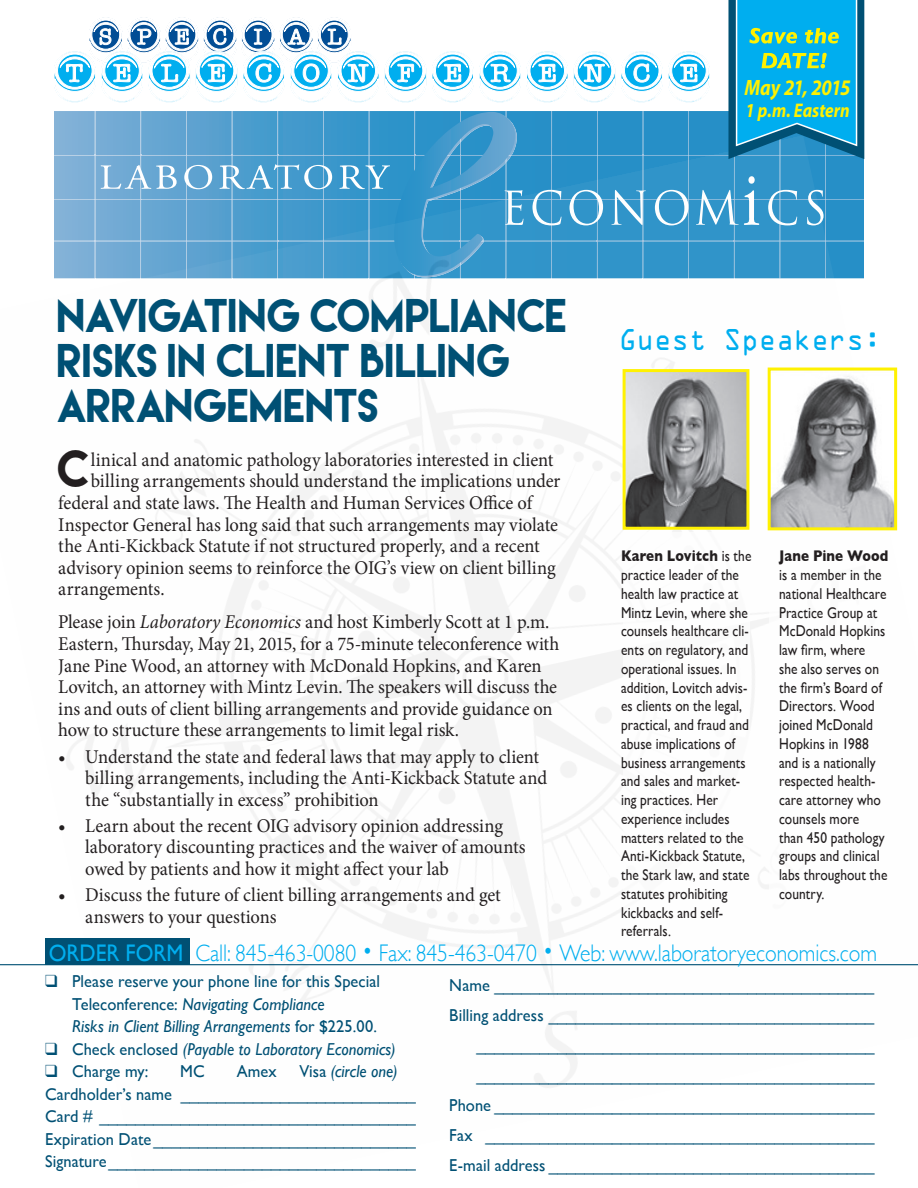
<style>
.page{position:relative;width:918px;height:1188px;background:#fff}
.page>*{position:absolute;margin:0;border:0;box-sizing:border-box;transform-origin:0 0}
.t1{font:46.95px "Lemon Milk";color:#231f20;scale:.95 1}
.t2{font:42px/45px "Lemon Milk";letter-spacing:-.005em;color:#005074;scale:.95 1}
.t3{font:27px "OCRA Std";color:#00aeef;scale:.9 1}
.t4{font:300 24px "Gill Sans";color:#00aeef;scale:.9 1}
.t5{font:italic 700 22.35px "Myriad Pro";letter-spacing:-.03em;color:#fff101;scale:.86 1}
.t6{font:italic 700 19.8px "Myriad Pro";color:#fff101;scale:.86 1}
.t7{font:19.5px/21.6px "Minion Pro";letter-spacing:-.005em;color:#231f20;scale:.95 1}
.t8{font:19.5px/21.6px "Minion Pro";letter-spacing:-.005em;color:#231f20}
.t9{font:17.25px/22.5px "Gill Sans";color:#005074;scale:.95 1}
.t10{font:italic 17.25px "Gill Sans";color:#005074;scale:.95 1}
.t11{font:15.75px/18.8px "Gill Sans";letter-spacing:.005em;color:#231f20;scale:.85 1}
.s1{font-style:italic}
.s2{font-weight:700}
.s3{font-weight:400}
.s4{font-style:normal}
</style>
<div class="page">
<svg style="left:54px;top:0;width:810px;height:278px"></svg>
<img style="left:627px;top:373px;width:118px;height:153px">
<div style="left:623px;top:369px;width:126px;height:161px;border:3px solid #fff101"></div>
<img style="left:772px;top:374px;width:121px;height:152px">
<div style="left:768px;top:368px;width:129px;height:162px;border:3px solid #fff101"></div>
<div style="left:45px;top:938px;width:145px;height:27px;background:#005074"></div>
<hr style="left:0;top:964px;width:918px;height:1px;background:#005074">
<p class="t5" style="left:744px;top:73px;width:125px">May 21, 2015</p>
<p class="t6" style="left:746px;top:98px;width:123px">1 p.m. Eastern</p>
<p class="t2" style="left:58px;top:293px;width:538px">NAVIGATING COMPLIANCE<br>RISKS IN CLIENT BILLING<br>ARRANGEMENTS</p>
<p class="t1" style="left:58px;top:445px;width:36px">C</p>
<p class="t7" style="left:91px;top:449px;width:488px">linical and anatomic pathology laboratories interested in client</p>
<p class="t7" style="left:91px;top:471px;width:496px">billing arrangements should understand the implications under</p>
<p class="t7" style="left:58px;top:492px;width:500px">federal and state laws. The Health and Human Services Office of</p>
<p class="t7" style="left:58px;top:514px;width:528px">Inspector General has long said that such arrangements may violate</p>
<p class="t7" style="left:58px;top:535px;width:508px">the Anti-Kickback Statute if not structured properly, and a recent</p>
<p class="t7" style="left:58px;top:557px;width:525px">advisory opinion seems to reinforce the OIG’s view on client billing</p>
<p class="t7" style="left:58px;top:579px;width:113px">arrangements.</p>
<p class="t7" style="left:58px;top:612px;width:529px">Please join <span class="s1">Laboratory Economics</span> and host Kimberly Scott at 1 p.m.<br>Eastern, Thursday, May 21, 2015, for a 75-minute teleconference with Jane Pine Wood, an attorney with McDonald Hopkins, and Karen Lovitch, an attorney with Mintz Levin. The speakers will discuss the ins and outs of client billing arrangements and provide guidance on how to structure these arrangements to limit legal risk.</p>
<p class="t8" style="left:85px;top:746px;width:463px;text-indent:-27px">• Understand the state and federal laws that may apply to client billing arrangements, including the Anti-Kickback Statute and the “substantially in excess” prohibition</p>
<p class="t8" style="left:85px;top:815px;width:442px;text-indent:-27px">• Learn about the recent OIG advisory opinion addressing laboratory discounting practices and the waiver of amounts owed by patients and how it might affect your lab</p>
<p class="t8" style="left:85px;top:884px;width:417px;text-indent:-27px">• Discuss the future of client billing arrangements and get answers to your questions</p>
<p class="t3" style="left:619px;top:327px;width:293px">Guest Speakers:</p>
<p class="t11" style="left:621px;top:546px;width:155px"><span class="s2">Karen Lovitch</span> is the practice leader of the health law practice at<br>Mintz Levin, where she counsels healthcare cli&shy;ents on regulatory, and operational issues. In addition, Lovitch advis&shy;es clients on the legal, practical, and fraud and abuse implications of business arrangements and sales and market&shy;ing practices. Her experience includes matters related to the<br>Anti-Kickback Statute, the Stark law, and state statutes prohibiting kickbacks and self&shy;referrals.</p>
<p class="t11" style="left:779px;top:546px;width:130px"><span class="s2">Jane Pine Wood </span>is a member in the national Healthcare<br>Practice Group at<br>McDonald Hopkins law firm, where<br>she also serves on the firm’s Board of<br>Directors. Wood joined McDonald<br>Hopkins in 1988 and is a nationally respected health&shy;care attorney who counsels more<br>than 450 pathology groups and clinical labs throughout the country.</p>
<p class="t4" style="left:49px;top:934px;width:922px"><span class="s3">ORDER FORM</span> Call: 845-463-0080 • Fax: 845-463-0470 • Web: www.laboratoryeconomics.com</p>
<p class="t9" style="left:449px;top:974px;width:449px">Name __________________________________________</p>
<p class="t9" style="left:449px;top:1004px;width:449px">Billing address ____________________________________</p>
<p class="t9" style="left:476px;top:1034px;width:420px">____________________________________________</p>
<p class="t9" style="left:476px;top:1064px;width:420px">____________________________________________</p>
<p class="t9" style="left:449px;top:1094px;width:449px">Phone __________________________________________</p>
<p class="t9" style="left:449px;top:1124px;width:449px">Fax ___________________________________________</p>
<p class="t9" style="left:449px;top:1154px;width:449px">E-mail address ____________________________________</p>
<p class="t9" style="left:72px;top:970px;width:326px;text-indent:-27px">❑ Please reserve your phone line for this Special<br>Teleconference: <span class="s1">Navigating Compliance<br>Risks in Client Billing Arrangements</span> for $225.00.</p>
<p class="t10" style="left:45px;top:1039px;width:371px">❑ <span class="s4">Check enclosed</span> (Payable to Laboratory Economics)</p>
<p class="t9" style="left:45px;top:1060px;width:110px">❑ Charge my:</p>
<p class="t9" style="left:180px;top:1060px;width:27px">MC</p>
<p class="t9" style="left:237px;top:1060px;width:44px">Amex</p>
<p class="t10" style="left:299px;top:1062px;width:105px"><span class="s4">Visa</span> (circle one)</p>
<p class="t9" style="left:45px;top:1083px;width:392px">Cardholder’s name __________________________</p>
<p class="t9" style="left:45px;top:1105px;width:392px">Card # ___________________________________</p>
<p class="t9" style="left:45px;top:1128px;width:392px">Expiration Date_____________________________</p>
<p class="t9" style="left:45px;top:1150px;width:392px">Signature__________________________________</p>
</div>
